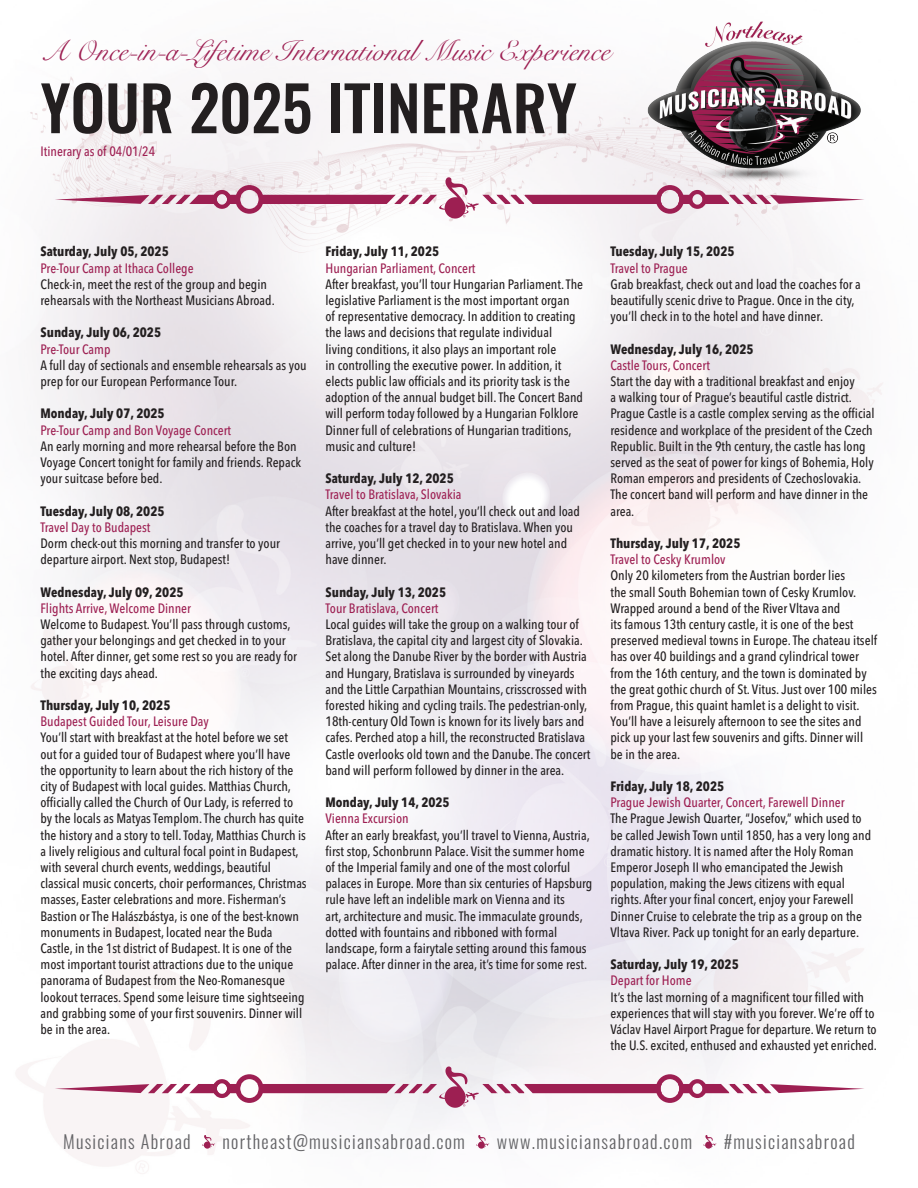
<style>
.page{position:relative;width:918px;height:1188px;background:#fff}
.page>*{position:absolute;margin:0;border:0;box-sizing:border-box;transform-origin:0 0}
.t1{font:500 61.5px "Oswald";color:#231f20}
.t2{font:28.5px "Snell Roundhand";color:#9d1f52}
.t3{font:300 18.15px "Oswald";letter-spacing:.07em;color:#636366}
.Head_1{font:500 condensed 13.5px/16.2px "Avenir Next LT Pro";color:#231f20}
.Head_1-2{font:500 condensed 13.5px "Avenir Next LT Pro";color:#9d1f52}
.Head_1-3{font:700 condensed 13.5px/16.2px "Avenir Next LT Pro";color:#231f20}
.Head_1-4{font:500 condensed 13.5px "Avenir Next LT Pro";color:#9e1f52}
.s1{font-weight:500;color:#9d1f52}
</style>
<div class="page">
<svg style="left:55px;top:1066px;width:810px;height:42px"></svg>
<svg style="left:202px;top:1135px;width:13px;height:14px"></svg>
<svg style="left:475px;top:1135px;width:14px;height:14px"></svg>
<svg style="left:702px;top:1135px;width:15px;height:14px"></svg>
<img style="left:639px;top:22px;width:222px;height:155px">
<svg style="left:55px;top:177px;width:810px;height:42px"></svg>
<p class="t2" style="left:40px;top:29px;width:571px">A Once-in-a-Lifetime International Music Experience</p>
<p class="t1" style="left:40px;top:65px;width:538px">YOUR 2025 ITINERARY</p>
<p class="Head_1-4" style="left:40px;top:143px;width:116px">Itinerary as of 04/01/24</p>
<p class="Head_1-3" style="left:40px;top:244px;width:130px">Saturday, July 05, 2025</p>
<p class="Head_1-4" style="left:40px;top:260px;width:155px">Pre-Tour Camp at Ithaca College</p>
<p class="Head_1" style="left:40px;top:276px;width:236px">Check-in, meet the rest of the group and begin rehearsals with the Northeast Musicians Abroad.</p>
<p class="Head_1-3" style="left:40px;top:325px;width:122px">Sunday, July 06, 2025</p>
<p class="Head_1-2" style="left:40px;top:341px;width:71px">Pre-Tour Camp</p>
<p class="Head_1" style="left:40px;top:357px;width:268px">A full day of sectionals and ensemble rehearsals as you prep for our European Performance Tour.</p>
<p class="Head_1-3" style="left:40px;top:406px;width:126px">Monday, July 07, 2025</p>
<p class="Head_1-2" style="left:40px;top:422px;width:192px">Pre-Tour Camp and Bon Voyage Concert</p>
<p class="Head_1" style="left:40px;top:438px;width:262px">An early morning and more rehearsal before the Bon<br>Voyage Concert tonight for family and friends. Repack your suitcase before bed.</p>
<p class="Head_1-3" style="left:40px;top:503px;width:126px">Tuesday, July 08, 2025</p>
<p class="Head_1-2" style="left:40px;top:519px;width:112px">Travel Day to Budapest</p>
<p class="Head_1" style="left:40px;top:535px;width:241px">Dorm check-out this morning and transfer to your departure airport. Next stop, Budapest!</p>
<p class="Head_1-3" style="left:40px;top:584px;width:145px">Wednesday, July 09, 2025</p>
<p class="Head_1-2" style="left:40px;top:600px;width:152px">Flights Arrive, Welcome Dinner</p>
<p class="Head_1" style="left:40px;top:616px;width:258px">Welcome to Budapest. You’ll pass through customs, gather your belongings and get checked in to your hotel. After dinner, get some rest so you are ready for the exciting days ahead.</p>
<p class="Head_1-3" style="left:40px;top:697px;width:131px">Thursday, July 10, 2025</p>
<p class="Head_1-2" style="left:40px;top:713px;width:170px">Budapest Guided Tour, Leisure Day</p>
<p class="Head_1" style="left:40px;top:730px;width:268px">You’ll start with breakfast at the hotel before we set out for a guided tour of Budapest where you’ll have the opportunity to learn about the rich history of the city of Budapest with local guides. Matthias Church, officially called the Church of Our Lady, is referred to by the locals as Matyas Templom. The church has quite the history and a story to tell. Today, Matthias Church is a lively religious and cultural focal point in Budapest, with several church events, weddings, beautiful classical music concerts, choir performances, Christmas masses, Easter celebrations and more. Fisherman’s Bastion or The Halászbástya, is one of the best-known monuments in Budapest, located near the Buda Castle, in the 1st district of Budapest. It is one of the most important tourist attractions due to the unique panorama of Budapest from the Neo-Romanesque lookout terraces. Spend some leisure time sightseeing and grabbing some of your first souvenirs. Dinner will be in the area.</p>
<p class="Head_1-3" style="left:326px;top:244px;width:115px">Friday, July 11, 2025</p>
<p class="Head_1-2" style="left:326px;top:260px;width:152px">Hungarian Parliament, Concert</p>
<p class="Head_1" style="left:326px;top:276px;width:259px">After breakfast, you’ll tour Hungarian Parliament. The legislative Parliament is the most important organ<br>of representative democracy. In addition to creating the laws and decisions that regulate individual living conditions, it also plays an important role<br>in controlling the executive power. In addition, it elects public law officials and its priority task is the adoption of the annual budget bill. The Concert Band will perform today followed by a Hungarian Folklore Dinner full of celebrations of Hungarian traditions, music and culture!</p>
<p class="Head_1-3" style="left:326px;top:470px;width:130px">Saturday, July 12, 2025</p>
<p class="Head_1-2" style="left:326px;top:487px;width:138px">Travel to Bratislava, Slovakia</p>
<p class="Head_1" style="left:326px;top:503px;width:256px">After breakfast at the hotel, you’ll check out and load the coaches for a travel day to Bratislava. When you arrive, you’ll get checked in to your new hotel and have dinner.</p>
<p class="Head_1-3" style="left:326px;top:584px;width:122px">Sunday, July 13, 2025</p>
<p class="Head_1-2" style="left:326px;top:600px;width:114px">Tour Bratislava, Concert</p>
<p class="Head_1" style="left:326px;top:616px;width:266px">Local guides will take the group on a walking tour of Bratislava, the capital city and largest city of Slovakia.<br>Set along the Danube River by the border with Austria and Hungary, Bratislava is surrounded by vineyards and the Little Carpathian Mountains, crisscrossed with forested hiking and cycling trails. The pedestrian-only, 18th-century Old Town is known for its lively bars and cafes. Perched atop a hill, the reconstructed Bratislava Castle overlooks old town and the Danube. The concert band will perform followed by dinner in the area.</p>
<p class="Head_1-3" style="left:326px;top:794px;width:126px">Monday, July 14, 2025</p>
<p class="Head_1-2" style="left:326px;top:811px;width:85px">Vienna Excursion</p>
<p class="Head_1" style="left:326px;top:827px;width:268px">After an early breakfast, you’ll travel to Vienna, Austria, first stop, Schonbrunn Palace. Visit the summer home of the Imperial family and one of the most colorful palaces in Europe. More than six centuries of Hapsburg rule have left an indelible mark on Vienna and its<br>art, architecture and music. The immaculate grounds, dotted with fountains and ribboned with formal landscape, form a fairytale setting around this famous palace. After dinner in the area, it’s time for some rest.</p>
<p class="Head_1-3" style="left:610px;top:244px;width:126px">Tuesday, July 15, 2025</p>
<p class="Head_1-2" style="left:610px;top:260px;width:79px">Travel to Prague</p>
<p class="Head_1" style="left:610px;top:276px;width:252px">Grab breakfast, check out and load the coaches for a beautifully scenic drive to Prague. Once in the city, you’ll check in to the hotel and have dinner.</p>
<p class="Head_1-3" style="left:610px;top:341px;width:145px">Wednesday, July 16, 2025</p>
<p class="Head_1-2" style="left:610px;top:357px;width:101px">Castle Tours, Concert</p>
<p class="Head_1" style="left:610px;top:373px;width:266px">Start the day with a traditional breakfast and enjoy<br>a walking tour of Prague’s beautiful castle district.<br>Prague Castle is a castle complex serving as the official residence and workplace of the president of the Czech Republic. Built in the 9th century, the castle has long served as the seat of power for kings of Bohemia, Holy Roman emperors and presidents of Czechoslovakia.<br>The concert band will perform and have dinner in the area.</p>
<p class="Head_1-3" style="left:610px;top:535px;width:131px">Thursday, July 17, 2025</p>
<p class="Head_1-2" style="left:610px;top:551px;width:117px">Travel to Cesky Krumlov</p>
<p class="Head_1" style="left:610px;top:568px;width:268px">Only 20 kilometers from the Austrian border lies<br>the small South Bohemian town of Cesky Krumlov.<br>Wrapped around a bend of the River Vltava and<br>its famous 13th century castle, it is one of the best preserved medieval towns in Europe. The chateau itself has over 40 buildings and a grand cylindrical tower from the 16th century, and the town is dominated by the great gothic church of St. Vitus. Just over 100 miles from Prague, this quaint hamlet is a delight to visit.<br>You’ll have a leisurely afternoon to see the sites and pick up your last few souvenirs and gifts. Dinner will be in the area.</p>
<p class="Head_1-3" style="left:610px;top:778px;width:115px">Friday, July 18, 2025</p>
<p class="Head_1-2" style="left:610px;top:794px;width:236px">Prague Jewish Quarter, Concert, Farewell Dinner</p>
<p class="Head_1" style="left:610px;top:811px;width:262px">The Prague Jewish Quarter, “Josefov,” which used to be called Jewish Town until 1850, has a very long and dramatic history. It is named after the Holy Roman Emperor Joseph II who emancipated the Jewish population, making the Jews citizens with equal rights. After your final concert, enjoy your Farewell Dinner Cruise to celebrate the trip as a group on the Vltava River. Pack up tonight for an early departure.</p>
<p class="Head_1-3" style="left:610px;top:956px;width:130px">Saturday, July 19, 2025<br><span class="s1">Depart for Home</span></p>
<p class="Head_1" style="left:610px;top:989px;width:268px">It’s the last morning of a magnificent tour filled with experiences that will stay with you forever. We’re off to Václav Havel Airport Prague for departure. We return to the U.S. excited, enthused and exhausted yet enriched.</p>
<p class="t3" style="left:63px;top:1129px;width:129px">Musicians Abroad</p>
<p class="t3" style="left:223px;top:1129px;width:244px">northeast@musiciansabroad.com</p>
<p class="t3" style="left:497px;top:1129px;width:197px">www.musiciansabroad.com</p>
<p class="t3" style="left:724px;top:1129px;width:133px">#musiciansabroad</p>
</div>
